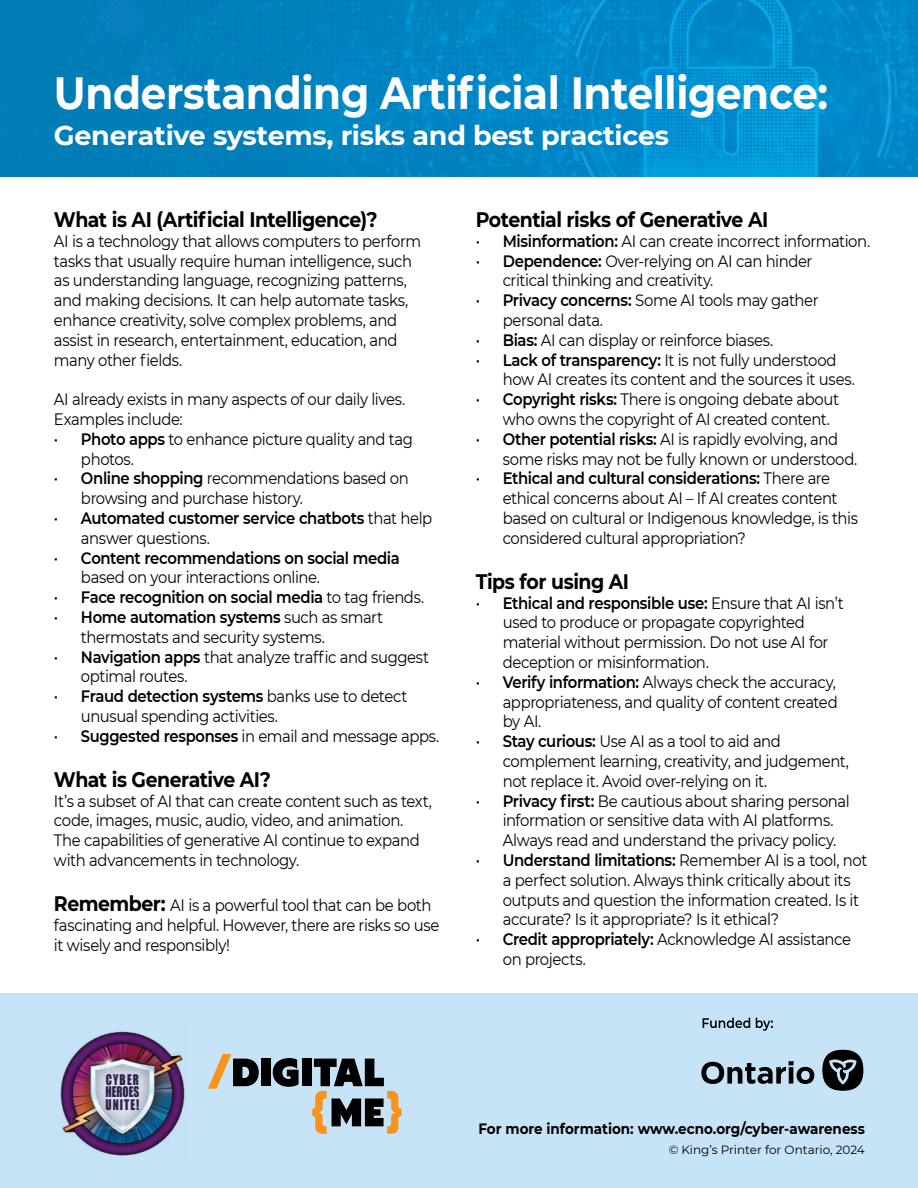
<style>
.page{position:relative;width:918px;height:1188px;background:#fff}
.page>*{position:absolute;margin:0;border:0;box-sizing:border-box;transform-origin:0 0}
.t1{font:700 45px "Montserrat";letter-spacing:-.01em;color:#fff;scale:.9 1}
.t2{font:700 27px "Montserrat";letter-spacing:-.01em;color:#fff}
.t3{font:700 21px "Montserrat";letter-spacing:-.025em;color:#000;scale:.9 1}
.t4{font:16.5px/19.8px "Montserrat";letter-spacing:-.03em;color:#000;scale:.9 1}
.t5{font:600 16.5px/19.8px "Montserrat";letter-spacing:-.025em;color:#000;scale:.9 1}
.t6{font:16.5px "Montserrat";letter-spacing:-.03em;color:#000;scale:.89 1}
.t7{font:700 15px "Montserrat";color:#000;scale:.9 1}
.t8{font:13.5px/12.8px "Impact";letter-spacing:.09em;color:#3a2653;text-align:justify;scale:.84 1}
.t9{font:12px "Montserrat";color:#000}
.s1{font-weight:600}
.s2{font-weight:400}
.s3{font-weight:700;font-size:21px}
</style>
<div class="page">
<div style="left:0;top:994px;width:918px;height:194px;background:#c7e3f7"></div>
<svg style="left:0;top:0;width:918px;height:176px;fill:#0083c2"></svg>
<img style="left:60px;top:1031px;width:125px;height:125px">
<svg style="left:208px;top:1054px;width:51px;height:35px"></svg>
<div style="left:261px;top:1059px;width:10px;height:27px;background:#000"></div>
<svg style="left:273px;top:1058px;width:26px;height:29px"></svg>
<div style="left:302px;top:1059px;width:10px;height:27px;background:#000"></div>
<svg style="left:312px;top:1059px;width:90px;height:75px"></svg>
<svg style="left:822px;top:1050px;width:41px;height:41px"></svg>
<svg style="left:701px;top:1061px;width:113px;height:23px"></svg>
<svg style="left:703px;top:1018px;width:47px;height:10px"></svg>
<svg style="left:756px;top:1018px;width:17px;height:13px"></svg>
<h1 class="t1" style="left:54px;top:61px;width:862px">Understanding Artificial Intelligence:</h1>
<h2 class="t2" style="left:54px;top:122px;width:617px">Generative systems, risks and best practices</h2>
<p class="t3" style="left:54px;top:204px;width:361px">What is AI (Artificial Intelligence)?</p>
<p class="t4" style="left:54px;top:232px;width:410px">AI is a technology that allows computers to perform tasks that usually require human intelligence, such as understanding language, recognizing patterns, and making decisions. It can help automate tasks, enhance creativity, solve complex problems, and assist in research, entertainment, education, and many other fields.</p>
<p class="t4" style="left:54px;top:391px;width:392px">AI already exists in many aspects of our daily lives.<br>Examples include:</p>
<p class="t4" style="left:81px;top:430px;width:371px;text-indent:-27px">• <span class="s1">Photo apps</span> to enhance picture quality and tag photos.</p>
<p class="t4" style="left:81px;top:470px;width:366px;text-indent:-27px">• <span class="s1">Online shopping</span> recommendations based on browsing and purchase history.</p>
<p class="t5" style="left:81px;top:508px;width:392px;text-indent:-27px"><span class="s2">•</span> Automated customer service chatbots <span class="s2">that help answer questions.</span></p>
<p class="t5" style="left:81px;top:547px;width:356px;text-indent:-27px"><span class="s2">•</span> Content recommendations on social media <span class="s2">based on your interactions online.</span></p>
<p class="t5" style="left:54px;top:587px;width:413px"><span class="s2">•</span> Face recognition on social media <span class="s2">to tag friends.</span></p>
<p class="t4" style="left:81px;top:609px;width:337px;text-indent:-27px">• <span class="s1">Home automation systems</span> such as smart thermostats and security systems.</p>
<p class="t4" style="left:81px;top:648px;width:388px;text-indent:-27px">• <span class="s1">Navigation apps</span> that analyze traffic and suggest optimal routes.</p>
<p class="t4" style="left:81px;top:688px;width:364px;text-indent:-27px">• <span class="s1">Fraud detection systems</span> banks use to detect unusual spending activities.</p>
<p class="t6" style="left:54px;top:730px;width:435px">• <span class="s1">Suggested responses</span> in email and message apps.</p>
<p class="t3" style="left:54px;top:769px;width:242px">What is Generative AI?</p>
<p class="t4" style="left:54px;top:792px;width:421px">It’s a subset of AI that can create content such as text, code, images, music, audio, video, and animation.<br>The capabilities of generative AI continue to expand with advancements in technology.</p>
<p class="t4" style="left:54px;top:897px;width:430px"><span class="s3">Remember:</span> AI is a powerful tool that can be both fascinating and helpful. However, there are risks so use it wisely and responsibly!</p>
<p class="t3" style="left:476px;top:209px;width:327px">Potential risks of Generative AI</p>
<p class="t4" style="left:476px;top:232px;width:440px">• <span class="s1">Misinformation:</span> AI can create incorrect information.</p>
<p class="t4" style="left:503px;top:252px;width:346px;text-indent:-27px">• <span class="s1">Dependence:</span> Over-relying on AI can hinder critical thinking and creativity.</p>
<p class="t4" style="left:503px;top:292px;width:353px;text-indent:-27px">• <span class="s1">Privacy concerns:</span> Some AI tools may gather personal data.</p>
<p class="t4" style="left:476px;top:331px;width:332px">• <span class="s1">Bias:</span> AI can display or reinforce biases.</p>
<p class="t4" style="left:503px;top:351px;width:393px;text-indent:-27px">• <span class="s1">Lack of transparency:</span> It is not fully understood how AI creates its content and the sources it uses.</p>
<p class="t4" style="left:503px;top:391px;width:375px;text-indent:-27px">• <span class="s1">Copyright risks:</span> There is ongoing debate about who owns the copyright of AI created content.</p>
<p class="t4" style="left:503px;top:430px;width:396px;text-indent:-27px">• <span class="s1">Other potential risks:</span> AI is rapidly evolving, and some risks may not be fully known or understood.</p>
<p class="t4" style="left:503px;top:470px;width:396px;text-indent:-27px">• <span class="s1">Ethical and cultural considerations:</span> There are ethical concerns about AI – If AI creates content based on cultural or Indigenous knowledge, is this considered cultural appropriation?</p>
<p class="t3" style="left:476px;top:571px;width:172px">Tips for using AI</p>
<p class="t4" style="left:503px;top:594px;width:381px;text-indent:-27px">• <span class="s1">Ethical and responsible use:</span> Ensure that AI isn’t used to produce or propagate copyrighted material without permission. Do not use AI for deception or misinformation.</p>
<p class="t4" style="left:503px;top:673px;width:374px;text-align:justify;text-indent:-27px">• <span class="s1">Verify information:</span> Always check the accuracy, appropriateness, and quality of content created by AI.</p>
<p class="t4" style="left:503px;top:733px;width:386px;text-indent:-27px">• <span class="s1">Stay curious:</span> Use AI as a tool to aid and complement learning, creativity, and judgement, not replace it. Avoid over-relying on it.</p>
<p class="t4" style="left:503px;top:792px;width:387px;text-indent:-27px">• <span class="s1">Privacy first:</span> Be cautious about sharing personal information or sensitive data with AI platforms.<br>Always read and understand the privacy policy.</p>
<p class="t4" style="left:503px;top:852px;width:407px;text-indent:-27px">• <span class="s1">Understand limitations:</span> Remember AI is a tool, not a perfect solution. Always think critically about its outputs and question the information created. Is it accurate? Is it appropriate? Is it ethical?</p>
<p class="t4" style="left:503px;top:931px;width:389px;text-indent:-27px">• <span class="s1">Credit appropriately:</span> Acknowledge AI assistance on projects.</p>
<p class="t8" style="left:105px;top:1074px;width:42px">CYBER HEROES UNITE!</p>
<p class="t7" style="left:479px;top:1122px;width:431px">For more information: www.ecno.org/cyber-awareness</p>
<p class="t9" style="left:669px;top:1145px;width:198px">© King’s Printer for Ontario, 2024</p>
</div>
